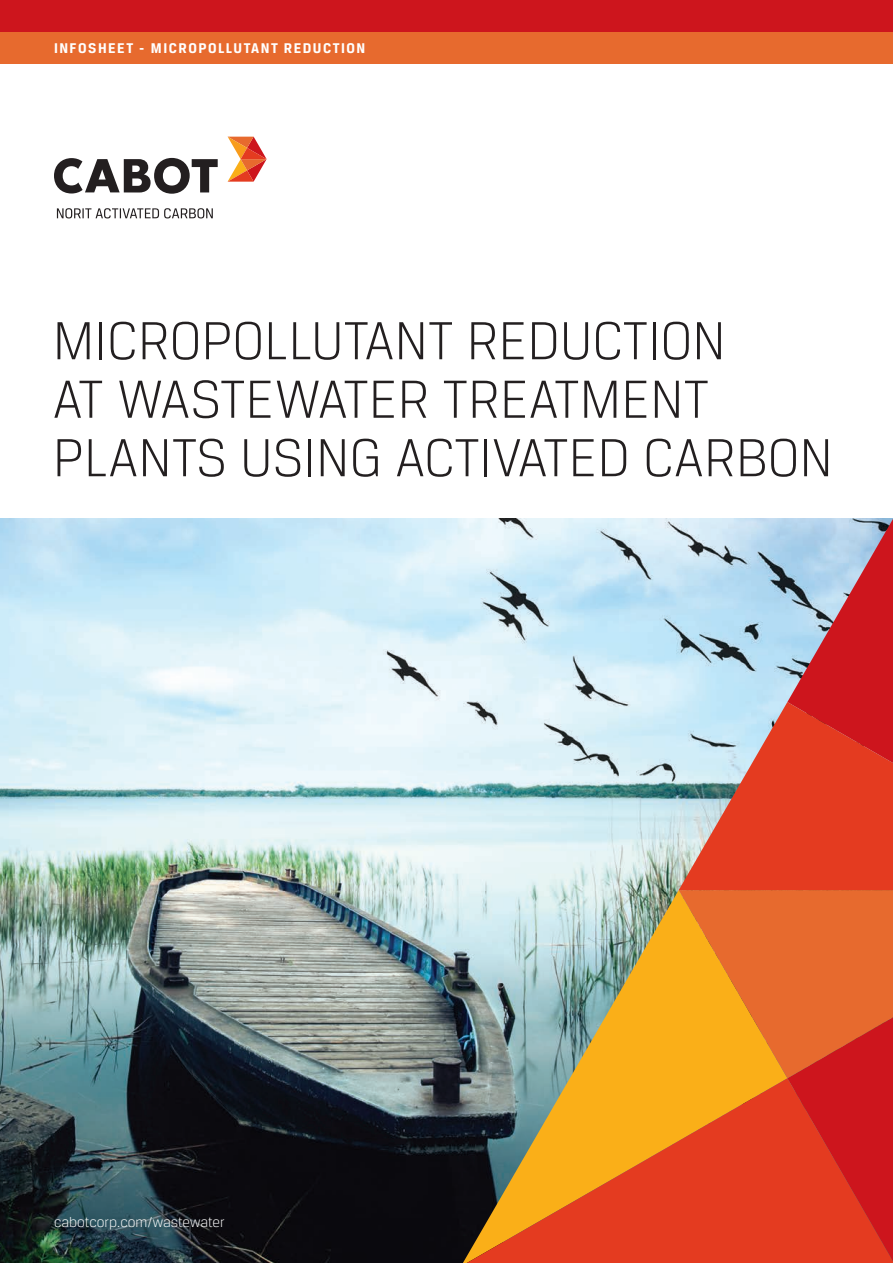
<style>
.page{position:relative;width:893px;height:1263px;background:#fff}
.page>*{position:absolute;margin:0;border:0;box-sizing:border-box;transform-origin:0 0}
.t1{font:300 57px/58.5px "Breuer Text";color:#231f20}
.t2{font:700 15px "Breuer Text";letter-spacing:.1em;color:#fff}
.t3{font:300 15px "Breuer Text";color:#fff}
</style>
<div class="page">
<img style="left:0;top:519px;width:679px;height:744px">
<img style="left:463px;top:890px;width:216px;height:373px">
<svg style="left:467px;top:1078px;width:426px;height:185px;background:#c9752c"></svg>
<svg style="left:679px;top:519px;width:214px;height:742px;background:#d66c52"></svg>
<div style="left:0;top:0;width:893px;height:32px;background:#cd151d"></div>
<div style="left:0;top:32px;width:893px;height:32px;background:#e76a2e"></div>
<svg style="left:228px;top:137px;width:39px;height:45px"></svg>
<svg style="left:54px;top:158px;width:164px;height:60px"></svg>
<p class="t2" style="left:54px;top:40px;width:313px">INFOSHEET - MICROPOLLUTANT REDUCTION</p>
<p class="t1" style="left:53px;top:311px;width:782px">MICROPOLLUTANT REDUCTION<br>AT WASTEWATER TREATMENT<br>PLANTS USING ACTIVATED CARBON</p>
<p class="t3" style="left:54px;top:1213px;width:172px">cabotcorp.com/wastewater</p>
</div>
